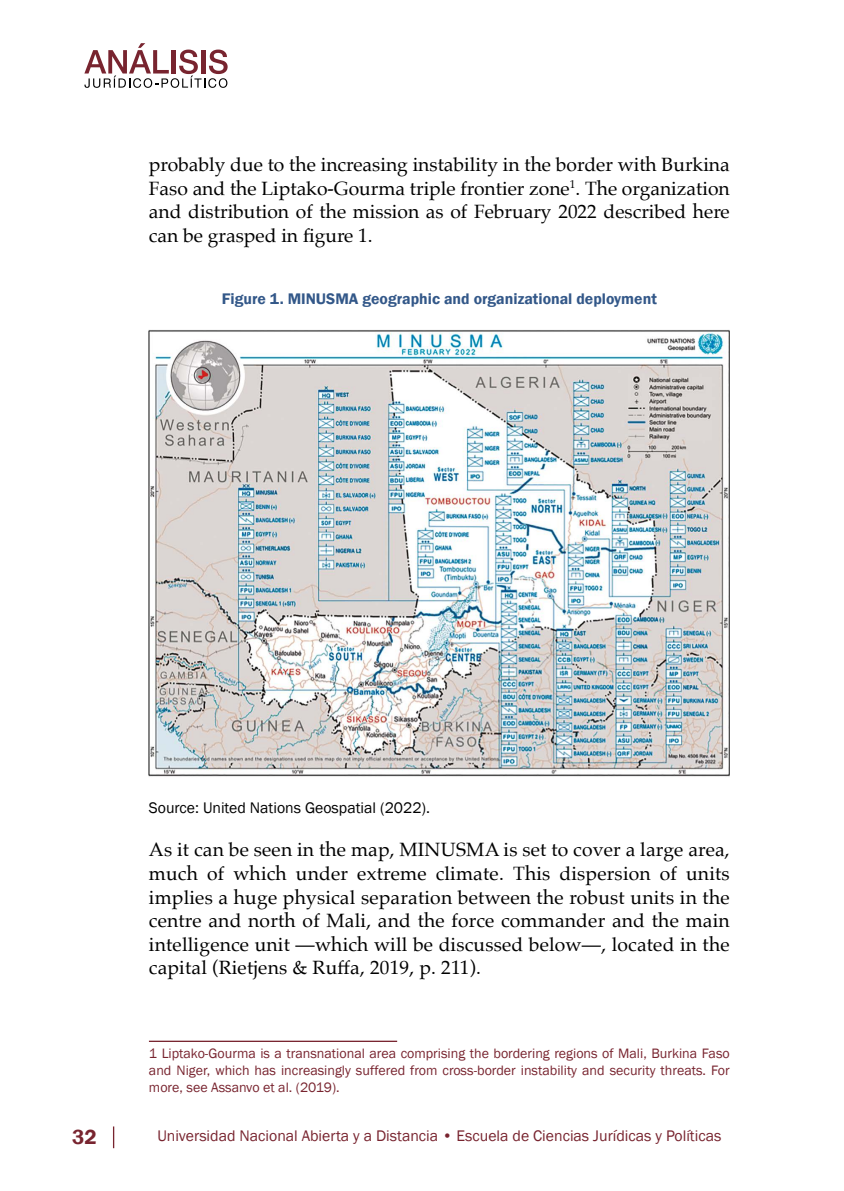
<style>
.page{position:relative;width:844px;height:1191px;background:#fff}
.page>*{position:absolute;margin:0;border:0;box-sizing:border-box;transform-origin:0 0}
.t1{font:600 21px "Franklin Gothic";color:#78242f}
.t2{font:19.25px/23.6px "Palatino";color:#000;text-align:justify}
.t3{font:15.75px "Franklin Gothic";color:#78242f}
.t4{font:600 15.75px "Franklin Gothic";color:#335889}
.t5{font:15.75px "Franklin Gothic";color:#000}
.t6{font:14px/16.8px "Franklin Gothic";color:#78242f;text-align:justify}
</style>
<div class="page">
<svg style="left:84px;top:43px;width:143px;height:45px"></svg>
<svg style="left:113px;top:1126px;width:1px;height:22px"></svg>
<img style="left:149px;top:330px;width:580px;height:447px">
<hr style="left:149px;top:1040px;width:248px;height:2px;background:#78242f">
<p class="t2" style="left:149px;top:152px;width:582px">probably due to the increasing instability in the border with Burkina Faso and the Liptako-Gourma triple frontier zone<sup>1</sup>. The organization and distribution of the mission as of February 2022 described here can be grasped in figure 1.</p>
<p class="t4" style="left:222px;top:289px;width:436px">Figure 1. MINUSMA geographic and organizational deployment</p>
<p class="t5" style="left:149px;top:797px;width:283px">Source: United Nations Geospatial (2022).</p>
<p class="t2" style="left:149px;top:837px;width:582px">As it can be seen in the map, MINUSMA is set to cover a large area, much of which under extreme climate. This dispersion of units implies a huge physical separation between the robust units in the centre and north of Mali, and the force commander and the main intelligence unit —which will be discussed below—, located in the capital (Rietjens &amp; Ruffa, 2019, p. 211).</p>
<p class="t6" style="left:149px;top:1045px;width:582px">1 Liptako-Gourma is a transnational area comprising the bordering regions of Mali, Burkina Faso and Niger, which has increasingly suffered from cross-border instability and security threats. For more, see Assanvo et al. (2019).</p>
<p class="t1" style="left:72px;top:1124px;width:26px">32</p>
<p class="t3" style="left:157px;top:1125px;width:565px">Universidad Nacional Abierta y a Distancia • Escuela de Ciencias Jurídicas y Políticas</p>
</div>
